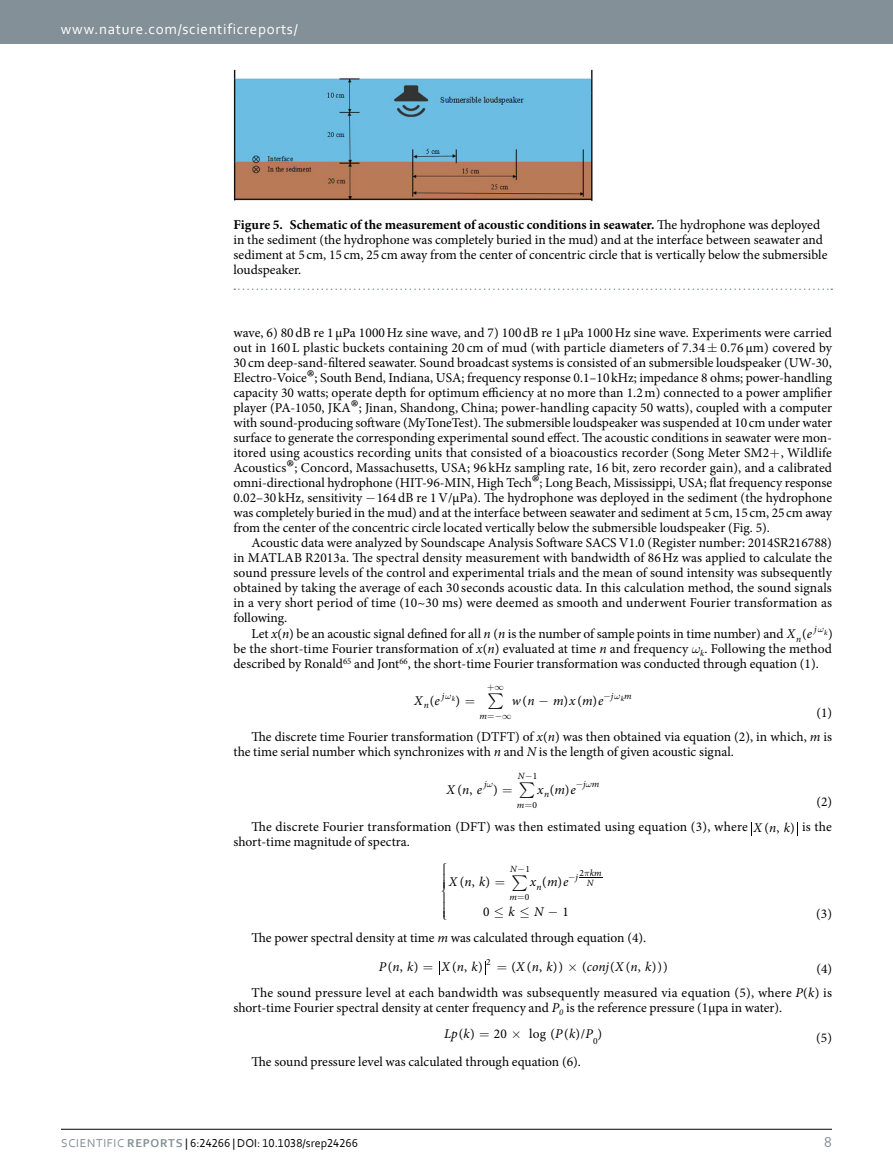
<style>
.page{position:relative;width:893px;height:1174px;background:#fff}
.page>*{position:absolute;margin:0;border:0;box-sizing:border-box;transform-origin:0 0}
.t1{font:15px "Corbel";letter-spacing:.045em;color:#fff}
.t2{font:15px "Corbel";color:#839097}
.t3{font:13.5px/15px "Minion Pro";color:#000}
.t4{font:13.35px "Minion Pro";color:#000}
.t5{font:italic 13.35px "Minion Pro";letter-spacing:.52em;color:#000}
.t6{font:12px "Corbel";color:#000}
.t7{font:italic 9.45px/10.4px "Minion Pro";color:#000}
.t8{font:9.45px "Minion Pro";color:#000}
.t9{font:italic 7.35px "Minion Pro";color:#000}
.s1{font-weight:700}
.s2{font-size:24px}
.s3{font-style:italic}
.s4{font-style:italic;font-size:13.35px}
.s5{font-size:13.35px}
.s6{font-style:normal}
.s7{color:#839097}
.s8{font-weight:700;color:#839097}
</style>
<div class="page">
<div style="left:0;top:0;width:893px;height:43px;background:#839097"></div>
<hr style="left:61px;top:1129px;width:771px;height:1px;background:#000">
<svg style="left:751px;top:822px;width:1px;height:13px"></svg>
<svg style="left:439px;top:961px;width:1px;height:13px"></svg>
<svg style="left:485px;top:961px;width:1px;height:13px"></svg>
<img style="left:233px;top:70px;width:360px;height:131px">
<svg style="left:234px;top:288px;width:598px;height:2px"></svg>
<svg style="left:579px;top:877px;width:24px;height:1px"></svg>
<p class="t1" style="left:61px;top:19px;width:238px">www.nature.com/scientificreports/</p>
<p class="t3" style="left:233px;top:217px;width:595px"><span class="s1">Figure 5. Schematic of the measurement of acoustic conditions in seawater.</span> The hydrophone was deployed in the sediment (the hydrophone was completely buried in the mud) and at the interface between seawater and sediment at 5 cm, 15 cm, 25 cm away from the center of concentric circle that is vertically below the submersible loudspeaker.</p>
<p class="t3" style="left:233px;top:325px;width:600px;text-align:justify">wave, 6) 80 dB re 1 μPa 1000Hz sine wave, and 7) 100 dB re 1 μPa 1000Hz sine wave. Experiments were carried out in 160 L plastic buckets containing 20 cm of mud (with particle diameters of 7.34 0.76 μm) covered by 30 cm deep-sand-filtered seawater. Sound broadcast systems is consisted of an submersible loudspeaker (UW-30, Electro-Voice<span class="s2">®</span>; South Bend, Indiana, USA; frequency response 0.1–10kHz; impedance 8 ohms; power-handling capacity 30 watts; operate depth for optimum efficiency at no more than 1.2m) connected to a power amplifier player (PA-1050, JKA<span class="s2">®</span>; Jinan, Shandong, China; power-handling capacity 50 watts), coupled with a computer with sound-producing software (MyToneTest). The submersible loudspeaker was suspended at 10cm under water surface to generate the corresponding experimental sound effect. The acoustic conditions in seawater were mon&shy;itored using acoustics recording units that consisted of a bioacoustics recorder (Song Meter SM2 , Wildlife Acoustics<span class="s2">®</span>; Concord, Massachusetts, USA; 96 kHz sampling rate, 16 bit, zero recorder gain), and a calibrated omni-directional hydrophone (HIT-96-MIN, High Tech<span class="s2">®</span>; Long Beach, Mississippi, USA; flat frequency response 0.02–30 kHz, sensitivity −164 dB re 1V/μPa). The hydrophone was deployed in the sediment (the hydrophone was completely buried in the mud) and at the interface between seawater and sediment at 5cm, 15cm, 25cm away from the center of the concentric circle located vertically below the submersible loudspeaker (Fig. 5).</p>
<p class="t3" style="left:233px;top:535px;width:600px;text-align:justify;text-indent:18px">Acoustic data were analyzed by Soundscape Analysis Software SACS V1.0 (Register number: 2014SR216788) in MATLAB R2013a. The spectral density measurement with bandwidth of 86Hz was applied to calculate the sound pressure levels of the control and experimental trials and the mean of sound intensity was subsequently obtained by taking the average of each 30 seconds acoustic data. In this calculation method, the sound signals in a very short period of time (10~30 ms) were deemed as smooth and underwent Fourier transformation as following.</p>
<p class="t3" style="left:251px;top:626px;width:562px">Let <span class="s3">x</span>(<span class="s3">n</span>) be an acoustic signal defined for all <span class="s3">n</span> (<span class="s3">n</span> is the number of sample points in time number) and <span class="s4">X e</span><span class="s5">(</span></p>
<p class="t4" style="left:828px;top:625px;width:6px">)</p>
<p class="t7" style="left:814px;top:624px;width:15px">j <sub>k</sub></p>
<p class="t3" style="left:233px;top:641px;width:600px">be the short-time Fourier transformation of <span class="s3">x</span>(<span class="s3">n</span>) evaluated at time <span class="s3">n</span> and frequency <sub>k</sub>. Following the method described by Ronald<sup>65</sup> and Jont<sup>66</sup>, the short-time Fourier transformation was conducted through equation (1).</p>
<p class="t5" style="left:512px;top:691px;width:87px">w n<span class="s6">(</span> −m x<span class="s6">( )</span></p>
<p class="t7" style="left:603px;top:690px;width:30px">−j m</p>
<p class="t7" style="left:796px;top:633px;width:7px">n</p>
<p class="t7" style="left:442px;top:690px;width:4px">j</p>
<p class="t5" style="left:414px;top:691px;width:27px">X e<span class="s6">(</span></p>
<p class="t4" style="left:456px;top:691px;width:6px">)</p>
<p class="t4" style="left:564px;top:691px;width:6px">)</p>
<p class="t5" style="left:582px;top:691px;width:23px">m e</p>
<p class="t9" style="left:452px;top:694px;width:5px">k</p>
<p class="t9" style="left:621px;top:694px;width:5px">k</p>
<p class="t3" style="left:233px;top:729px;width:600px;text-indent:18px">The discrete time Fourier transformation (DTFT) of <span class="s3">x</span>(<span class="s3">n</span>) was then obtained via equation (2), in which, <span class="s3">m</span> is the time serial number which synchronizes with <span class="s3">n</span> and <span class="s3">N</span> is the length of given acoustic signal.</p>
<p class="t7" style="left:518px;top:771px;width:21px">N−<span class="s6">1</span></p>
<p class="t7" style="left:576px;top:779px;width:25px">−j m</p>
<p class="t7" style="left:424px;top:700px;width:7px">n</p>
<p class="t4" style="left:816px;top:703px;width:17px">(1)</p>
<p class="t7" style="left:479px;top:710px;width:9px">m</p>
<p class="t7" style="left:484px;top:779px;width:4px">j</p>
<p class="t5" style="left:447px;top:780px;width:37px">Xn<span class="s6">(,</span>e</p>
<p class="t5" style="left:537px;top:780px;width:8px">x</p>
<p class="t4" style="left:493px;top:780px;width:6px">)</p>
<p class="t4" style="left:550px;top:780px;width:28px">(<span class="s3">m e</span>)</p>
<p class="t7" style="left:544px;top:788px;width:7px">n</p>
<p class="t4" style="left:816px;top:792px;width:17px">(2)</p>
<p class="t8" style="left:532px;top:798px;width:6px">0</p>
<p class="t3" style="left:233px;top:819px;width:600px;text-indent:18px">The discrete Fourier transformation (DFT) was then estimated using equation (3), where <span class="s4">X n</span><span class="s5">( ,</span> <span class="s4">k</span><span class="s5">)</span> is the short-time magnitude of spectra.</p>
<p class="t7" style="left:517px;top:799px;width:9px">m</p>
<p class="t7" style="left:510px;top:863px;width:21px">N−<span class="s6">1</span></p>
<p class="t7" style="left:587px;top:867px;width:16px;text-indent:3px">km<br>N</p>
<p class="t8" style="left:579px;top:866px;width:6px">2</p>
<p class="t7" style="left:568px;top:872px;width:11px">−j</p>
<p class="t5" style="left:449px;top:872px;width:38px">Xnk</p>
<p class="t5" style="left:530px;top:872px;width:40px">x me</p>
<p class="t5" style="left:509px;top:902px;width:8px">k</p>
<p class="t4" style="left:460px;top:873px;width:32px">(, )</p>
<p class="t4" style="left:542px;top:873px;width:21px">( )</p>
<p class="t7" style="left:537px;top:881px;width:7px">n</p>
<p class="t8" style="left:525px;top:891px;width:6px">0</p>
<p class="t7" style="left:509px;top:892px;width:9px">m</p>
<p class="t4" style="left:483px;top:902px;width:87px">0 ≤ ≤ <span class="s3">N</span> − 1</p>
<p class="t4" style="left:816px;top:904px;width:17px">(3)</p>
<p class="t3" style="left:251px;top:930px;width:396px">The power spectral density at time <span class="s3">m</span> was calculated through equation (4).</p>
<p class="t5" style="left:379px;top:957px;width:41px">P n<span class="s6">( ,</span> k<span class="s6">)</span></p>
<p class="t5" style="left:441px;top:957px;width:43px">X <span class="s6">(</span>n k<span class="s6">, )</span></p>
<p class="t4" style="left:511px;top:957px;width:22px">( (</p>
<p class="t8" style="left:486px;top:955px;width:6px">2</p>
<p class="t3" style="left:233px;top:985px;width:600px;text-indent:18px">The sound pressure level at each bandwidth was subsequently measured via equation (5), where <span class="s3">P</span>(<span class="s3">k</span>) is short-time Fourier spectral density at center frequency and <span class="s3">P</span><sub>0</sub> is the reference pressure (1μpa in water).</p>
<p class="t5" style="left:444px;top:1024px;width:32px">Lp<span class="s6">( )</span>k</p>
<p class="t5" style="left:555px;top:1024px;width:9px">P</p>
<p class="t5" style="left:516px;top:957px;width:48px">X n<span class="s6">, )</span>k <span class="s6">)</span></p>
<p class="t5" style="left:587px;top:957px;width:7px">c</p>
<p class="t4" style="left:582px;top:957px;width:87px">( <span class="s3">onj X</span>( (<span class="s3">n k</span>, )))</p>
<p class="t4" style="left:816px;top:959px;width:17px">(4)</p>
<p class="t4" style="left:494px;top:1024px;width:14px">20</p>
<p class="t4" style="left:529px;top:1024px;width:74px">log ( ( )<span class="s3">k P</span>/ )<sub>0</sub></p>
<p class="t4" style="left:816px;top:1028px;width:17px">(5)</p>
<p class="t3" style="left:251px;top:1054px;width:331px">The sound pressure level was calculated through equation (6).</p>
<p class="t6" style="left:61px;top:1135px;width:298px"><span class="s7">Scientific</span> <span class="s8">REPORTS</span> | 6:24266 | DOI: 10.1038/srep24266</p>
<p class="t2" style="left:824px;top:1132px;width:9px">8</p>
</div>
